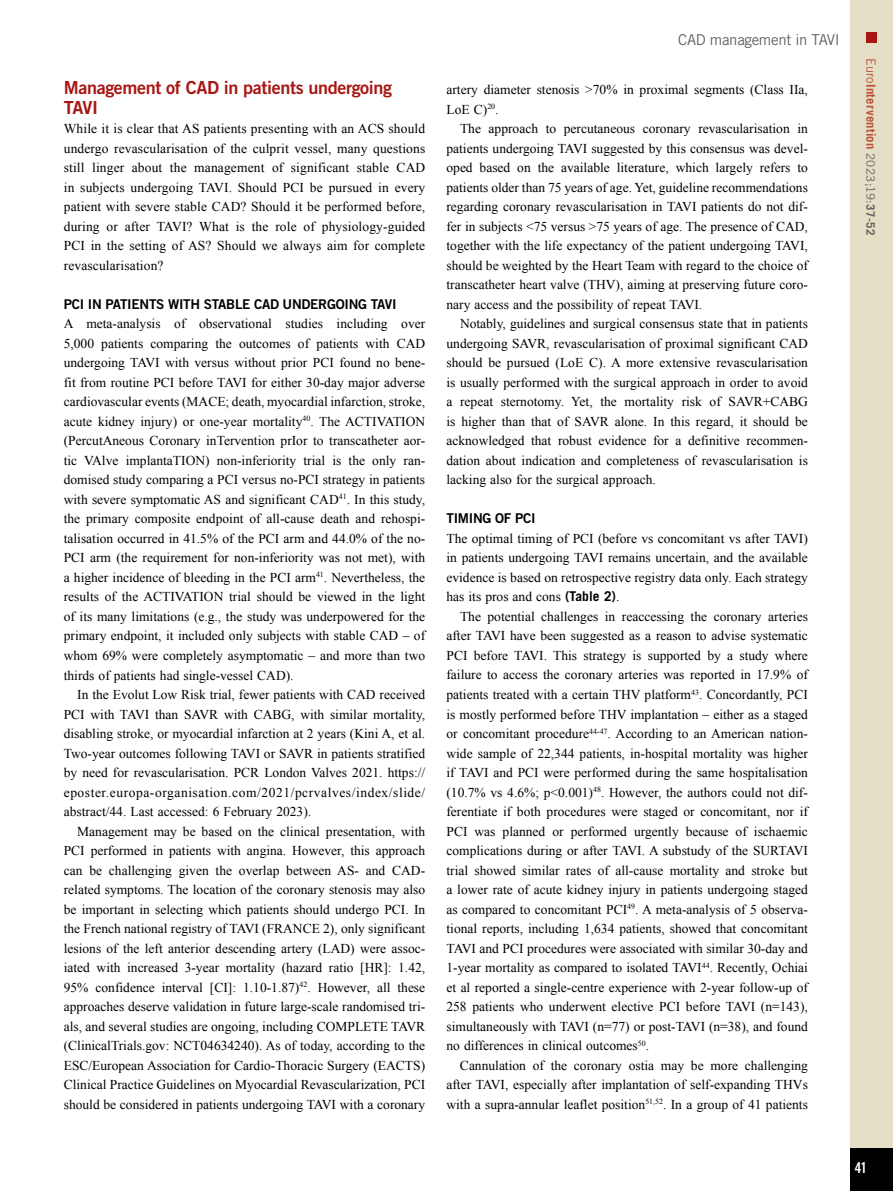
<style>
.page{position:relative;width:893px;height:1191px;background:#fff}
.page>*{position:absolute;margin:0;border:0;box-sizing:border-box;transform-origin:0 0}
.t1{font:18px/19.5px "Trade Gothic LT Std Bd 2";letter-spacing:-.02em;color:#a81613}
.t2{font:15px "Trade Gothic LT Std";letter-spacing:-.02em;color:#626261}
.t3{font:15px "Trade Gothic LT Std Bd Cn 20";color:#fff}
.t4{font:13.5px/19.5px "Times New Roman";color:#000;text-align:justify}
.t5{font:13.5px "Trade Gothic LT Std Bd 2";letter-spacing:-.02em;color:#000}
.t6{font:700 12.75px "Trade Gothic LT Std";letter-spacing:.015em;color:#bc523c}
.s1{font-family:"Trade Gothic LT Std";font-weight:700}
.s2{font-weight:400}
.s3{font-weight:400;font-size:11.7px;color:#626261}
.s4{font-size:11.7px;color:#626261}
</style>
<div class="page">
<div style="left:850px;top:0;width:43px;height:1191px;background:#e4dfc4"></div>
<div style="left:850px;top:1148px;width:43px;height:43px;background:#000"></div>
<div style="left:866px;top:32px;width:11px;height:10px;background:#a81613"></div>
<h1 class="t1" style="left:64px;top:78px;width:330px">Management of CAD in patients undergoing<br>TAVI</h1>
<p class="t4" style="left:64px;top:119px;width:363px">While it is clear that AS patients presenting with an ACS should undergo revascularisation of the culprit vessel, many questions still linger about the management of significant stable CAD in subjects undergoing TAVI. Should PCI be pursued in every patient with severe stable CAD? Should it be performed before, during or after TAVI? What is the role of physiology-guided PCI in the setting of AS? Should we always aim for complete revascularisation?</p>
<p class="t5" style="left:64px;top:296px;width:334px">PCI IN PATIENTS WITH STABLE CAD UNDERGOING TAVI</p>
<p class="t4" style="left:64px;top:314px;width:363px">A meta-analysis of observational studies including over 5,000 patients comparing the outcomes of patients with CAD undergoing TAVI with versus without prior PCI found no bene&shy;fit from routine PCI before TAVI for either 30-day major adverse cardiovascular events (MACE; death, myocardial infarction, stroke, acute kidney injury) or one-year mortality<sup>40</sup>. The ACTIVATION (PercutAneous Coronary inTervention prIor to transcatheter aor&shy;tic VAlve implantaTION) non-inferiority trial is the only ran&shy;domised study comparing a PCI versus no-PCI strategy in patients with severe symptomatic AS and significant CAD<sup>41</sup>. In this study, the primary composite endpoint of all-cause death and rehospi&shy;talisation occurred in 41.5% of the PCI arm and 44.0% of the no-PCI arm (the requirement for non-inferiority was not met), with a higher incidence of bleeding in the PCI arm<sup>41</sup>. Nevertheless, the results of the ACTIVATION trial should be viewed in the light of its many limitations (e.g., the study was underpowered for the primary endpoint, it included only subjects with stable CAD – of whom 69% were completely asymptomatic – and more than two thirds of patients had single-vessel CAD).</p>
<p class="t4" style="left:64px;top:684px;width:363px;text-indent:14px">In the Evolut Low Risk trial, fewer patients with CAD received PCI with TAVI than SAVR with CABG, with similar mortality, disabling stroke, or myocardial infarction at 2 years (Kini A, et al.<br>Two-year outcomes following TAVI or SAVR in patients stratified by need for revascularisation. PCR London Valves 2021. https:// eposter.europa-organisation.com/2021/pcrvalves/index/slide/ abstract/44. Last accessed: 6 February 2023).</p>
<p class="t4" style="left:64px;top:821px;width:363px;text-indent:14px">Management may be based on the clinical presentation, with PCI performed in patients with angina. However, this approach can be challenging given the overlap between AS- and CAD&shy;related symptoms. The location of the coronary stenosis may also be important in selecting which patients should undergo PCI. In the French national registry of TAVI (FRANCE 2), only significant lesions of the left anterior descending artery (LAD) were assoc&shy;iated with increased 3-year mortality (hazard ratio [HR]: 1.42, 95% confidence interval [CI]: 1.10-1.87)<sup>42</sup>. However, all these approaches deserve validation in future large-scale randomised tri&shy;als, and several studies are ongoing, including COMPLETE TAVR (ClinicalTrials.gov: NCT04634240). As of today, according to the ESC/European Association for Cardio-Thoracic Surgery (EACTS)<br>Clinical Practice Guidelines on Myocardial Revascularization, PCI should be considered in patients undergoing TAVI with a coronary</p>
<p class="t2" style="left:678px;top:30px;width:163px">CAD management in TAVI</p>
<p class="t4" style="left:446px;top:80px;width:363px">artery diameter stenosis &gt;70% in proximal segments (Class IIa,<br>LoE C)<sup>20</sup>.</p>
<p class="t4" style="left:446px;top:119px;width:363px;text-indent:14px">The approach to percutaneous coronary revascularisation in patients undergoing TAVI suggested by this consensus was devel&shy;oped based on the available literature, which largely refers to patients older than 75 years of age. Yet, guideline recommendations regarding coronary revascularisation in TAVI patients do not dif&shy;fer in subjects &lt;75 versus &gt;75 years of age. The presence of CAD, together with the life expectancy of the patient undergoing TAVI, should be weighted by the Heart Team with regard to the choice of transcatheter heart valve (THV), aiming at preserving future coro&shy;nary access and the possibility of repeat TAVI.</p>
<p class="t4" style="left:446px;top:314px;width:363px;text-indent:14px">Notably, guidelines and surgical consensus state that in patients undergoing SAVR, revascularisation of proximal significant CAD should be pursued (LoE C). A more extensive revascularisation is usually performed with the surgical approach in order to avoid a repeat sternotomy. Yet, the mortality risk of SAVR+CABG is higher than that of SAVR alone. In this regard, it should be acknowledged that robust evidence for a definitive recommen&shy;dation about indication and completeness of revascularisation is lacking also for the surgical approach.</p>
<p class="t5" style="left:446px;top:510px;width:90px">TIMING OF PCI</p>
<p class="t4" style="left:446px;top:528px;width:363px">The optimal timing of PCI (before vs concomitant vs after TAVI) in patients undergoing TAVI remains uncertain, and the available evidence is based on retrospective registry data only. Each strategy has its pros and cons <span class="s1">(Table 2)</span>.</p>
<p class="t4" style="left:446px;top:606px;width:363px;text-indent:14px">The potential challenges in reaccessing the coronary arteries after TAVI have been suggested as a reason to advise systematic PCI before TAVI. This strategy is supported by a study where failure to access the coronary arteries was reported in 17.9% of patients treated with a certain THV platform<sup>43</sup>. Concordantly, PCI is mostly performed before THV implantation – either as a staged or concomitant procedure<sup>44-47</sup>. According to an American nation&shy;wide sample of 22,344 patients, in-hospital mortality was higher if TAVI and PCI were performed during the same hospitalisation (10.7% vs 4.6%; p&lt;0.001)<sup>48</sup>. However, the authors could not dif&shy;ferentiate if both procedures were staged or concomitant, nor if PCI was planned or performed urgently because of ischaemic complications during or after TAVI. A substudy of the SURTAVI trial showed similar rates of all-cause mortality and stroke but a lower rate of acute kidney injury in patients undergoing staged as compared to concomitant PCI<sup>49</sup>. A meta-analysis of 5 observa&shy;tional reports, including 1,634 patients, showed that concomitant TAVI and PCI procedures were associated with similar 30-day and 1-year mortality as compared to isolated TAVI<sup>44</sup>. Recently, Ochiai et al reported a single-centre experience with 2-year follow-up of 258 patients who underwent elective PCI before TAVI (n=143), simultaneously with TAVI (n=77) or post-TAVI (n=38), and found no differences in clinical outcomes<sup>50</sup>.</p>
<p class="t4" style="left:446px;top:1055px;width:363px;text-indent:14px">Cannulation of the coronary ostia may be more challenging after TAVI, especially after implantation of self-expanding THVs with a supra-annular leaflet position<sup>51,52</sup>. In a group of 41 patients</p>
<p class="t6" style="left:879px;top:58px;width:179px;rotate:90deg"><span class="s2">Euro</span>Intervention <span class="s3">2023;19:</span><span class="s4">37-52</span></p>
<p class="t3" style="left:855px;top:1158px;width:14px">41</p>
</div>
